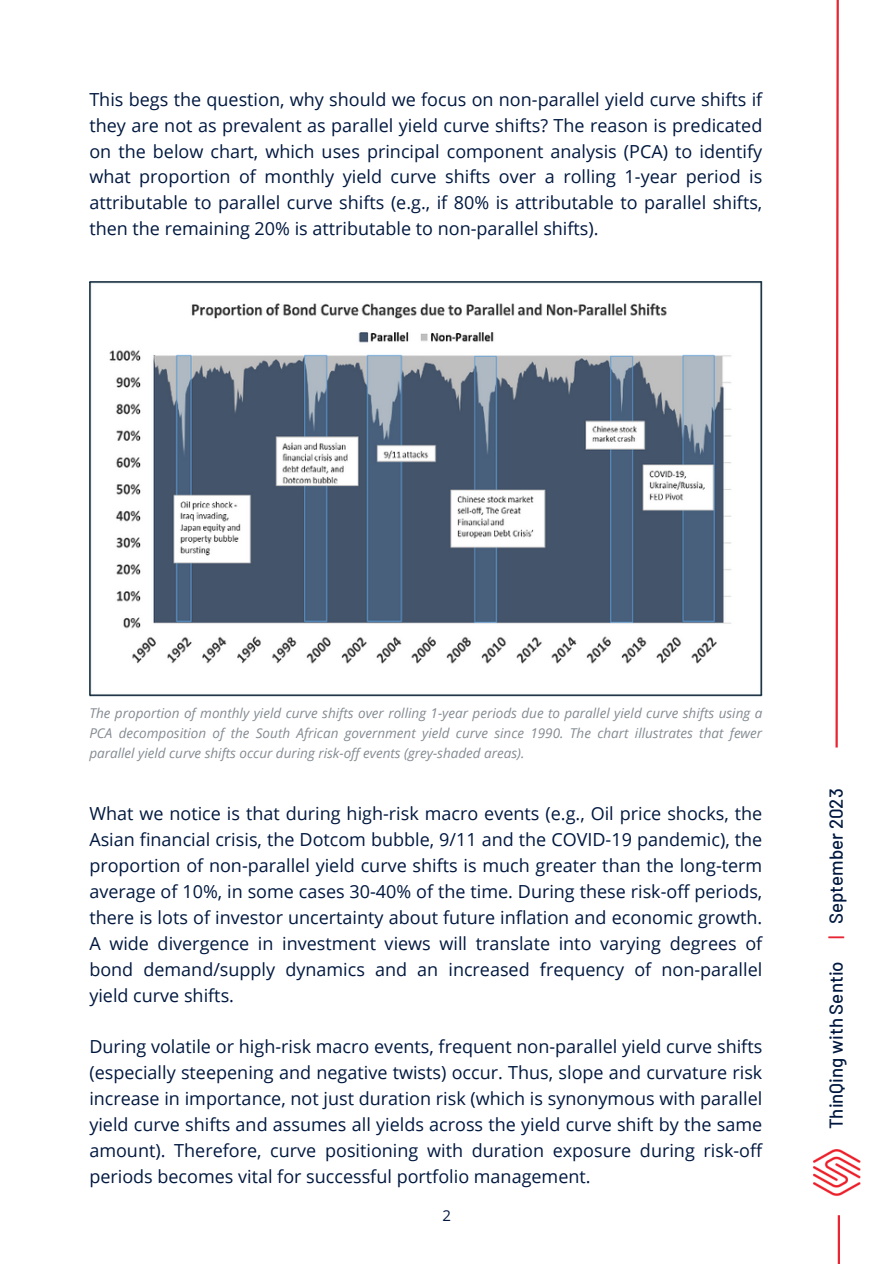
<style>
.page{position:relative;width:893px;height:1264px;background:#fff}
.page>*{position:absolute;margin:0;border:0;box-sizing:border-box;transform-origin:0 0}
.t1{font:500 18.75px "Barlow";color:#00183f}
.t2{font:18px/25.8px "Open Sans";color:#00183f;text-align:justify}
.t3{font:15px "Open Sans";color:#00183f}
.t4{font:italic 13.5px/20.2px "Open Sans";color:#848b92;text-align:justify}
.s1{color:#e72533}
</style>
<div class="page">
<hr style="left:837px;top:1215px;width:2px;height:48px;background:#e72533">
<img style="left:813px;top:1149px;width:48px;height:47px">
<svg style="left:835px;top:0;width:4px;height:748px"></svg>
<img style="left:89px;top:281px;width:673px;height:415px">
<p class="t2" style="left:89px;top:86px;width:674px">This begs the question, why should we focus on non-parallel yield curve shifts if they are not as prevalent as parallel yield curve shifts? The reason is predicated on the below chart, which uses principal component analysis (PCA) to identify what proportion of monthly yield curve shifts over a rolling 1-year period is attributable to parallel curve shifts (e.g., if 80% is attributable to parallel shifts, then the remaining 20% is attributable to non-parallel shifts).</p>
<h2 class="t4" style="left:89px;top:702px;width:674px">The proportion of monthly yield curve shifts over rolling 1-year periods due to parallel yield curve shifts using a PCA decomposition of the South African government yield curve since 1990. The chart illustrates that fewer parallel yield curve shifts occur during risk-off events (grey-shaded areas).</h2>
<h2 class="t2" style="left:89px;top:800px;width:674px">What we notice is that during high-risk macro events (e.g., Oil price shocks, the Asian financial crisis, the Dotcom bubble, 9/11 and the COVID-19 pandemic), the proportion of non-parallel yield curve shifts is much greater than the long-term average of 10%, in some cases 30-40% of the time. During these risk-off periods, there is lots of investor uncertainty about future inflation and economic growth.<br>A wide divergence in investment views will translate into varying degrees of bond demand/supply dynamics and an increased frequency of non-parallel yield curve shifts.</h2>
<p class="t2" style="left:89px;top:1033px;width:674px">During volatile or high-risk macro events, frequent non-parallel yield curve shifts (especially steepening and negative twists) occur. Thus, slope and curvature risk increase in importance, not just duration risk (which is synonymous with parallel yield curve shifts and assumes all yields across the yield curve shift by the same amount). Therefore, curve positioning with duration exposure during risk-off periods becomes vital for successful portfolio management.</p>
<p class="t3" style="left:442px;top:1204px;width:10px">2</p>
<h1 class="t1" style="left:824px;top:1129px;width:342px;rotate:-90deg">ThinQing with Sentio <span class="s1">|</span> September 2023</h1>
</div>
